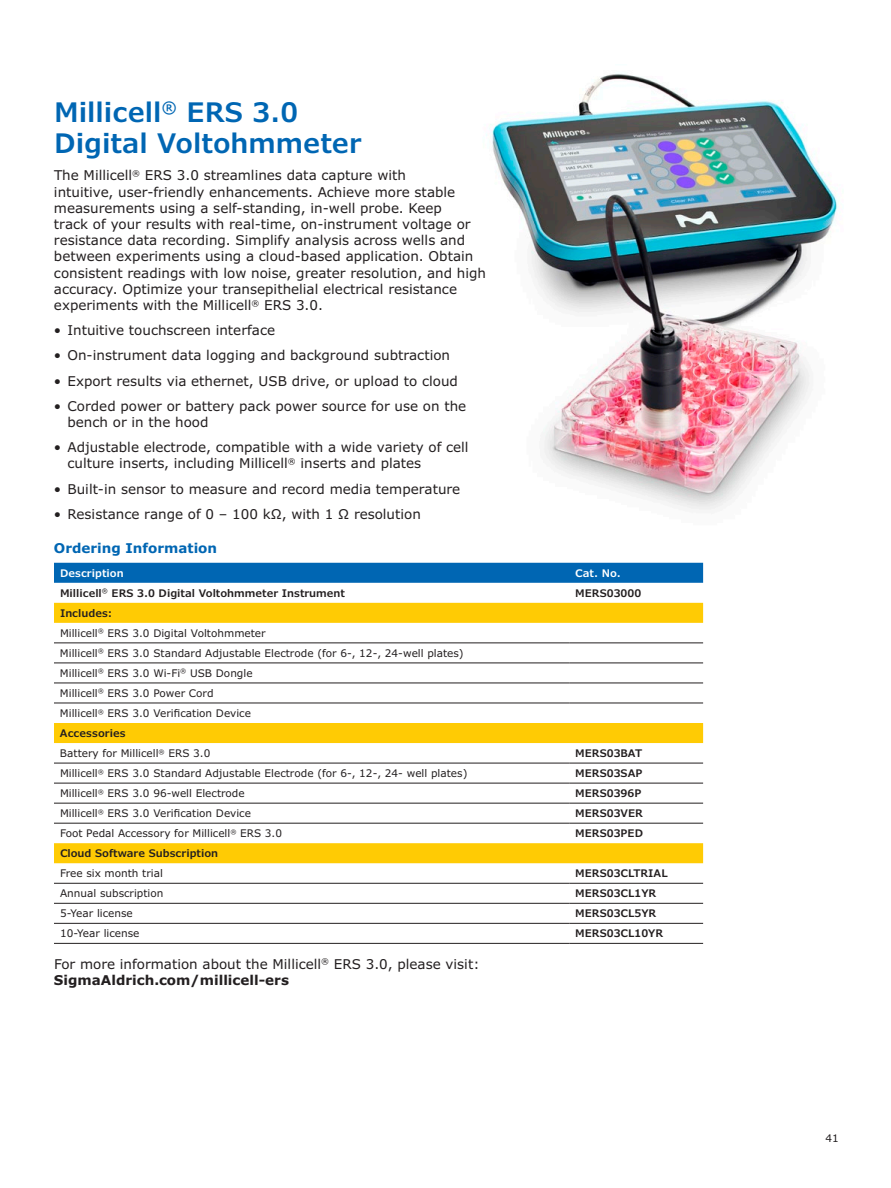
<style>
.page{position:relative;width:891px;height:1188px;background:#fff}
.page>*{position:absolute;margin:0;border:0;box-sizing:border-box;transform-origin:0 0}
.t1{font:600 27px/31.5px "Verdana Pro";color:#0066b3}
.t2{font:13.5px/16.2px "Verdana Pro";color:#231f20}
.t3{font:700 13.5px "Verdana Pro";color:#0066b3}
.t4{font:10.5px/20.1px "Verdana Pro";color:#231f20}
.t5{font:600 10.5px "Verdana Pro";color:#231f20}
.t6{font:600 10.5px "Verdana Pro";color:#fff}
.s1{font-weight:600}
.s2{font-weight:700}
</style>
<div class="page">
<img style="left:486px;top:73px;width:353px;height:437px">
<div style="left:54px;top:563px;width:649px;height:20px;background:#0066b3"></div>
<svg style="left:54px;top:603px;width:649px;height:260px"></svg>
<hr style="left:54px;top:643px;width:515px;height:1px;background:#231f20">
<hr style="left:569px;top:643px;width:134px;height:1px;background:#231f20">
<hr style="left:54px;top:663px;width:515px;height:1px;background:#231f20">
<hr style="left:569px;top:663px;width:134px;height:1px;background:#231f20">
<hr style="left:54px;top:683px;width:515px;height:1px;background:#231f20">
<hr style="left:569px;top:683px;width:134px;height:1px;background:#231f20">
<hr style="left:54px;top:703px;width:515px;height:1px;background:#231f20">
<hr style="left:569px;top:703px;width:134px;height:1px;background:#231f20">
<hr style="left:54px;top:763px;width:515px;height:1px;background:#231f20">
<hr style="left:569px;top:763px;width:134px;height:1px;background:#231f20">
<hr style="left:54px;top:783px;width:515px;height:1px;background:#231f20">
<hr style="left:569px;top:783px;width:134px;height:1px;background:#231f20">
<hr style="left:54px;top:803px;width:515px;height:1px;background:#231f20">
<hr style="left:569px;top:803px;width:134px;height:1px;background:#231f20">
<hr style="left:54px;top:823px;width:515px;height:1px;background:#231f20">
<hr style="left:569px;top:823px;width:134px;height:1px;background:#231f20">
<hr style="left:54px;top:883px;width:515px;height:1px;background:#231f20">
<hr style="left:569px;top:883px;width:134px;height:1px;background:#231f20">
<hr style="left:54px;top:903px;width:515px;height:1px;background:#231f20">
<hr style="left:569px;top:903px;width:134px;height:1px;background:#231f20">
<hr style="left:54px;top:923px;width:515px;height:1px;background:#231f20">
<hr style="left:54px;top:943px;width:515px;height:1px;background:#231f20">
<hr style="left:569px;top:923px;width:134px;height:1px;background:#231f20">
<hr style="left:569px;top:943px;width:134px;height:1px;background:#231f20">
<h1 class="t1" style="left:54px;top:97px;width:309px">Millicell<sup>®</sup> ERS 3.0<br>Digital Voltohmmeter</h1>
<p class="t2" style="left:54px;top:168px;width:434px">The Millicell<sup>®</sup> ERS 3.0 streamlines data capture with<br>intuitive, user-friendly enhancements. Achieve more stable measurements using a self-standing, in-well probe. Keep<br>track of your results with real-time, on-instrument voltage or resistance data recording. Simplify analysis across wells and between experiments using a cloud-based application. Obtain consistent readings with low noise, greater resolution, and high accuracy. Optimize your transepithelial electrical resistance experiments with the Millicell<sup>®</sup> ERS 3.0.</p>
<p class="t2" style="left:54px;top:322px;width:223px">• Intuitive touchscreen interface</p>
<p class="t2" style="left:54px;top:348px;width:398px">• On-instrument data logging and background subtraction</p>
<p class="t2" style="left:54px;top:373px;width:405px">• Export results via ethernet, USB drive, or upload to cloud</p>
<p class="t2" style="left:67px;top:398px;width:400px;text-indent:-14px">• Corded power or battery pack power source for use on the bench or in the hood</p>
<p class="t2" style="left:67px;top:439px;width:403px;text-indent:-14px">• Adjustable electrode, compatible with a wide variety of cell culture inserts, including Millicell<sup>®</sup> inserts and plates</p>
<p class="t2" style="left:54px;top:481px;width:408px">• Built-in sensor to measure and record media temperature</p>
<p class="t2" style="left:54px;top:506px;width:368px">• Resistance range of 0 – 100 kΩ, with 1 Ω resolution</p>
<p class="t3" style="left:54px;top:539px;width:165px">Ordering Information</p>
<p class="t6" style="left:60px;top:566px;width:65px">Description</p>
<p class="t6" style="left:575px;top:566px;width:47px">Cat. No.</p>
<p class="t5" style="left:60px;top:586px;width:287px">Millicell<sup>®</sup> ERS 3.0 Digital Voltohmmeter Instrument</p>
<p class="t5" style="left:575px;top:586px;width:67px">MERS03000</p>
<p class="t4" style="left:60px;top:603px;width:405px"><span class="s1">Includes:<br></span>Millicell<sup>®</sup> ERS 3.0 Digital Voltohmmeter<br>Millicell<sup>®</sup> ERS 3.0 Standard Adjustable Electrode (for 6-, 12-, 24-well plates)<br>Millicell<sup>®</sup> ERS 3.0 Wi-Fi<sup>®</sup> USB Dongle<br>Millicell<sup>®</sup> ERS 3.0 Power Cord<br>Millicell<sup>®</sup> ERS 3.0 Verification Device<br><span class="s1">Accessories<br></span>Battery for Millicell<sup>®</sup> ERS 3.0</p>
<p class="t5" style="left:575px;top:746px;width:68px">MERS03BAT</p>
<p class="t4" style="left:60px;top:763px;width:409px">Millicell<sup>®</sup> ERS 3.0 Standard Adjustable Electrode (for 6-, 12-, 24- well plates)</p>
<p class="t5" style="left:575px;top:767px;width:69px">MERS03SAP</p>
<p class="t4" style="left:60px;top:783px;width:186px">Millicell<sup>®</sup> ERS 3.0 96-well Electrode</p>
<p class="t5" style="left:575px;top:787px;width:68px">MERS0396P</p>
<p class="t4" style="left:60px;top:803px;width:193px">Millicell<sup>®</sup> ERS 3.0 Verification Device</p>
<p class="t5" style="left:575px;top:807px;width:69px">MERS03VER</p>
<p class="t4" style="left:60px;top:823px;width:224px">Foot Pedal Accessory for Millicell<sup>®</sup> ERS 3.0</p>
<p class="t5" style="left:575px;top:827px;width:69px">MERS03PED</p>
<p class="t5" style="left:60px;top:847px;width:160px">Cloud Software Subscription</p>
<p class="t4" style="left:60px;top:864px;width:105px">Free six month trial</p>
<p class="t5" style="left:575px;top:867px;width:94px">MERS03CLTRIAL</p>
<p class="t4" style="left:60px;top:884px;width:105px">Annual subscription</p>
<p class="t5" style="left:575px;top:887px;width:83px">MERS03CL1YR</p>
<p class="t4" style="left:60px;top:904px;width:74px">5-Year license</p>
<p class="t5" style="left:575px;top:907px;width:83px">MERS03CL5YR</p>
<p class="t4" style="left:60px;top:924px;width:81px">10-Year license</p>
<p class="t5" style="left:575px;top:927px;width:89px">MERS03CL10YR</p>
<p class="t2" style="left:54px;top:956px;width:427px">For more information about the Millicell<sup>®</sup> ERS 3.0, please visit:<br><span class="s2">SigmaAldrich.com/millicell-ers</span></p>
<p class="t4" style="left:825px;top:1128px;width:15px">41</p>
</div>
